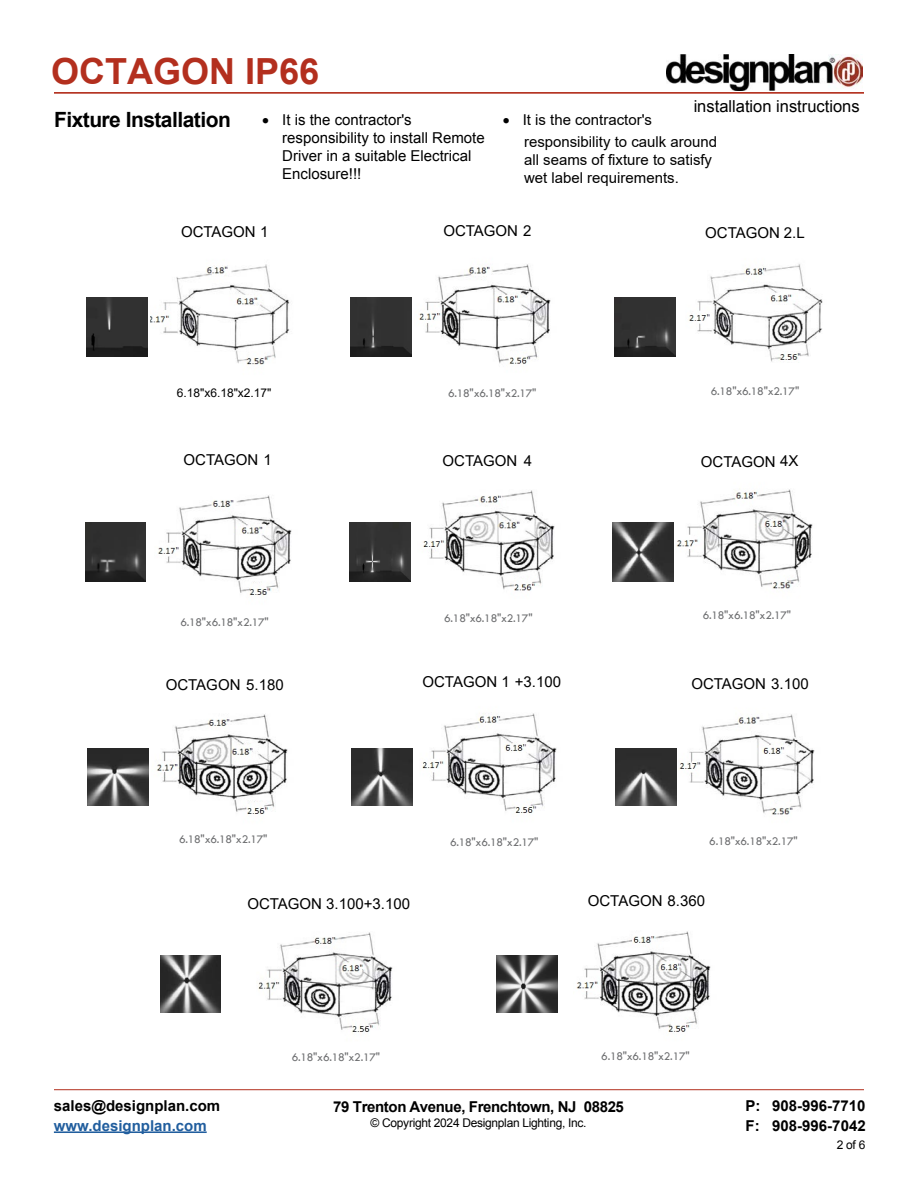
<style>
.page{position:relative;width:918px;height:1188px;background:#fff}
.page>*{position:absolute;margin:0;border:0;box-sizing:border-box;transform-origin:0 0}
.t1{font:700 36px "Arial";color:#b32f1e}
.t2{font:700 21px "Arial";letter-spacing:-.025em;color:#000}
.t3{font:16.5px "Arial";color:#000}
.t4{font:15px/18px "Arial";color:#000}
.t5{font:700 15px/19.5px "Arial";color:#000}
.t6{font:700 15px "Arial";letter-spacing:-.025em;color:#000}
.t7{font:700 15px "Arial";color:#215e9e}
.t8{font:12px "Tw Cen";letter-spacing:-.02em;color:#6d6e70}
.t9{font:12px "Arial";letter-spacing:-.025em;color:#000}
.t10{font:12px "Arial";color:#000}
.s1{font-style:inherit}
</style>
<div class="page">
<hr style="left:54px;top:1089px;width:810px;height:1px;background:#b32f1e">
<hr style="left:54px;top:1131px;width:153px;height:2px;background:#215e9e">
<hr style="left:54px;top:93px;width:810px;height:1px;background:#b32f1e">
<img style="left:150px;top:264px;width:140px;height:101px">
<img style="left:87px;top:298px;width:60px;height:58px">
<img style="left:419px;top:264px;width:132px;height:100px">
<img style="left:350px;top:298px;width:61px;height:58px">
<img style="left:688px;top:264px;width:135px;height:98px">
<img style="left:614px;top:298px;width:61px;height:58px">
<img style="left:423px;top:490px;width:132px;height:101px">
<img style="left:349px;top:523px;width:61px;height:58px">
<img style="left:158px;top:495px;width:134px;height:101px">
<img style="left:85px;top:523px;width:61px;height:58px">
<img style="left:676px;top:489px;width:137px;height:100px">
<img style="left:613px;top:523px;width:61px;height:58px">
<img style="left:422px;top:713px;width:135px;height:101px">
<img style="left:351px;top:748px;width:62px;height:58px">
<img style="left:679px;top:714px;width:136px;height:101px">
<img style="left:615px;top:748px;width:61px;height:58px">
<img style="left:576px;top:931px;width:135px;height:101px">
<img style="left:497px;top:955px;width:60px;height:57px">
<img style="left:258px;top:932px;width:135px;height:102px">
<img style="left:160px;top:955px;width:61px;height:58px">
<img style="left:156px;top:714px;width:132px;height:101px">
<img style="left:88px;top:748px;width:60px;height:58px">
<img style="left:667px;top:55px;width:195px;height:36px">
<h1 class="t1" style="left:51px;top:46px;width:270px">OCTAGON IP66</h1>
<h2 class="t2" style="left:54px;top:105px;width:178px">Fixture Installation</h2>
<p class="t4" style="left:282px;top:111px;width:204px;text-indent:-20px">• It is the contractor's responsibility to install Remote<br>Driver in a suitable Electrical<br>Enclosure!!!</p>
<p class="t3" style="left:694px;top:95px;width:167px">installation instructions</p>
<p class="t4" style="left:524px;top:109px;width:195px;line-height:21.9px;text-indent:-21px">• It is the contractor's responsibility to caulk around</p>
<p class="t4" style="left:524px;top:151px;width:190px">all seams of fixture to satisfy wet label requirements.</p>
<p class="t4" style="left:181px;top:223px;width:89px">OCTAGON 1</p>
<p class="t4" style="left:443px;top:222px;width:90px">OCTAGON 2</p>
<p class="t4" style="left:705px;top:223px;width:101px">OCTAGON 2.L</p>
<p class="t10" style="left:177px;top:384px;width:96px">6.18"x6.18"x2.17"</p>
<p class="t8" style="left:448px;top:386px;width:90px">6.18"x6.18"x2.17"</p>
<p class="t8" style="left:711px;top:384px;width:90px">6.18"x6.18"x2.17"</p>
<p class="t4" style="left:184px;top:451px;width:90px">OCTAGON 1</p>
<p class="t4" style="left:443px;top:451px;width:91px">OCTAGON 4</p>
<p class="t4" style="left:701px;top:452px;width:99px">OCTAGON 4X</p>
<p class="t8" style="left:180px;top:615px;width:90px">6.18"x6.18"x2.17"</p>
<p class="t8" style="left:444px;top:611px;width:90px">6.18"x6.18"x2.17"</p>
<p class="t8" style="left:703px;top:608px;width:90px">6.18"x6.18"x2.17"</p>
<p class="t4" style="left:166px;top:676px;width:120px">OCTAGON 5.180</p>
<p class="t4" style="left:422px;top:673px;width:140px">OCTAGON 1 +3.100</p>
<p class="t4" style="left:691px;top:675px;width:119px">OCTAGON 3.100</p>
<p class="t8" style="left:179px;top:832px;width:90px">6.18"x6.18"x2.17"</p>
<p class="t8" style="left:450px;top:835px;width:90px">6.18"x6.18"x2.17"</p>
<p class="t4" style="left:247px;top:895px;width:164px">OCTAGON 3.100+3.100</p>
<p class="t8" style="left:709px;top:834px;width:90px">6.18"x6.18"x2.17"</p>
<p class="t4" style="left:588px;top:891px;width:119px">OCTAGON 8.360</p>
<p class="t5" style="left:54px;top:1096px;width:168px">sales@designplan.com</p>
<p class="t7" style="left:54px;top:1115px;width:154px">www.designplan.com</p>
<p class="t8" style="left:292px;top:1050px;width:90px">6.18"x6.18"x2.17"</p>
<p class="t8" style="left:601px;top:1048px;width:90px">6.18"x6.18"x2.17"</p>
<p class="t6" style="left:333px;top:1096px;width:292px">79 Trenton Avenue, Frenchtown, NJ 08825</p>
<p class="t9" style="left:371px;top:1115px;width:217px">© Copyright 202<span class="s1">4</span> Designplan Lighting, Inc.</p>
<p class="t5" style="left:746px;top:1096px;width:122px">P: 908-996-7710<br>F: 908-996-7042</p>
<p class="t9" style="left:837px;top:1137px;width:30px">2 of 6</p>
</div>
